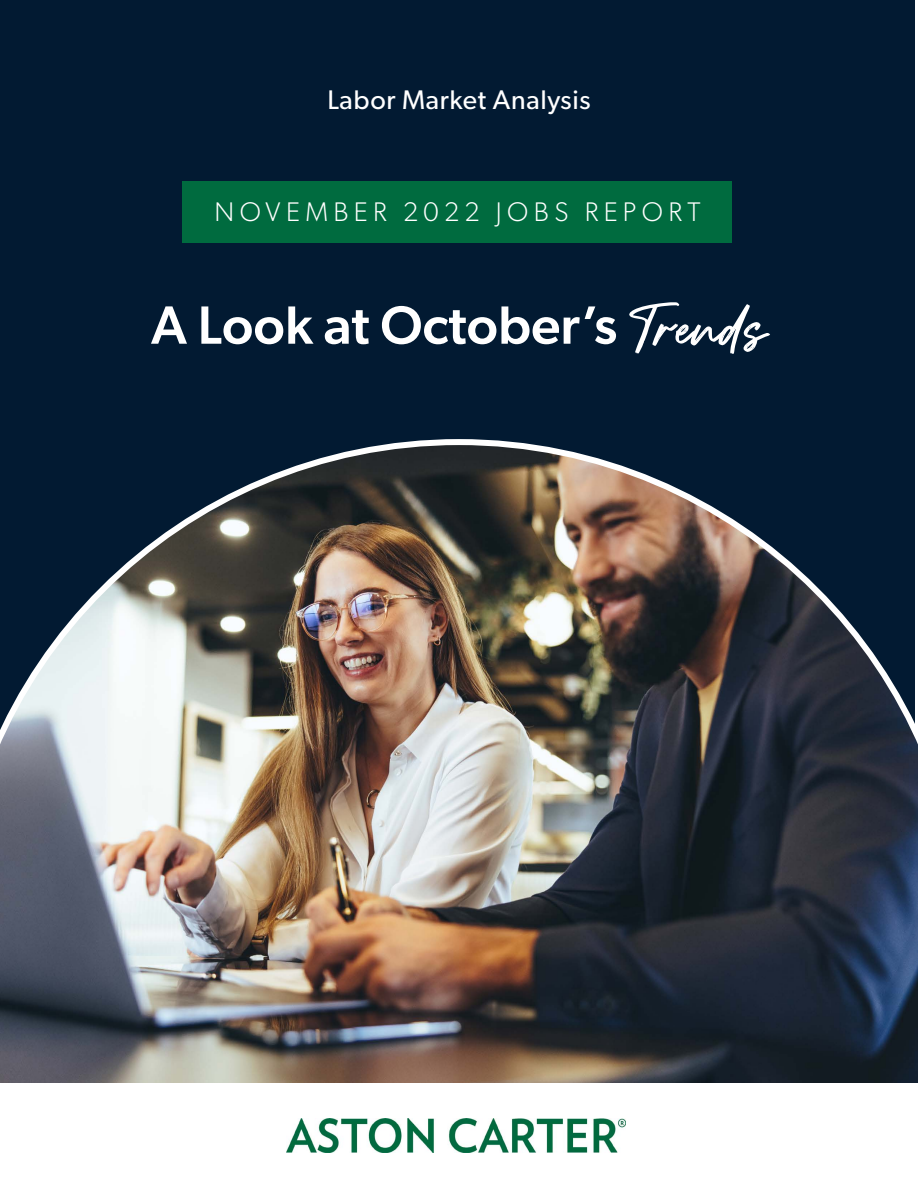
<style>
.page{position:relative;width:918px;height:1188px;background:#fff}
.page>*{position:absolute;margin:0;border:0;box-sizing:border-box;transform-origin:0 0}
.t1{font:500 54px "Gibson";color:#fff}
.t2{font:300 27px "Gibson";letter-spacing:.2em;color:#fff}
.t3{font:27px "Gibson";letter-spacing:.025em;color:#fff}
.s1{font-family:"Rather";font-weight:400}
</style>
<div class="page">
<div style="left:0;top:0;width:915px;height:1161px;background:#021a32"></div>
<div style="left:183px;top:181px;width:549px;height:62px;background:#006b3f"></div>
<img style="left:0;top:439px;width:918px;height:645px">
<div style="left:0;top:1084px;width:918px;height:104px;background:#fff"></div>
<img style="left:286px;top:1119px;width:339px;height:33px">
<p class="t3" style="left:327px;top:83px;width:265px">Labor Market Analysis</p>
<p class="t2" style="left:215px;top:196px;width:487px">NOVEMBER 2022 JOBS REPORT</p>
<p class="t1" style="left:151px;top:293px;width:617px">A Look at October’s <span class="s1">Trends</span></p>
</div>
